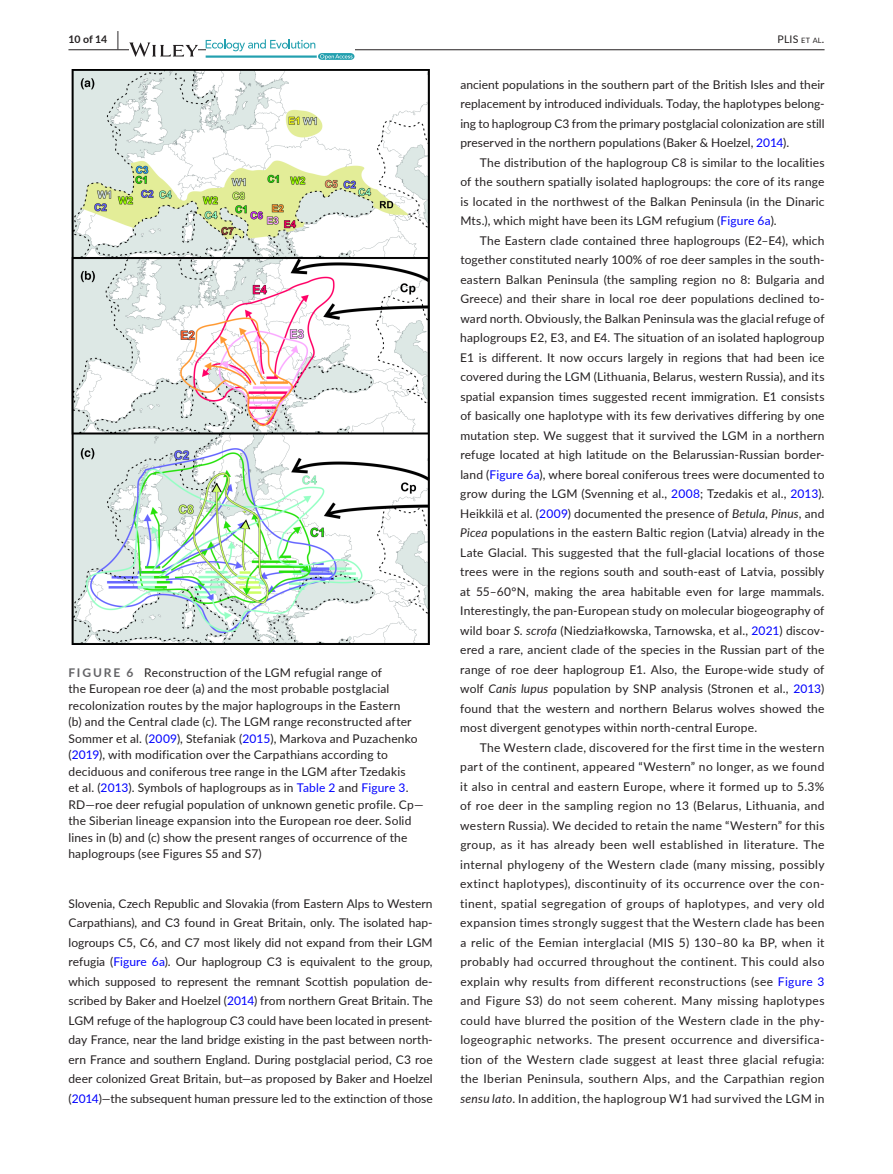
<style>
.page{position:relative;width:893px;height:1174px;background:#fff}
.page>*{position:absolute;margin:0;border:0;box-sizing:border-box;transform-origin:0 0}
.t1{font:12px/19.5px "Lato";letter-spacing:.015em;color:#231f20;text-align:justify}
.t2{font:10.5px "Lato";color:#231f20}
.t3{font:700 10.5px "Lato";color:#231f20}
.s1{font-size:19.5px}
.s2{font-size:7.35px}
.s3{font-weight:700;color:#636366}
.s4{color:#00f}
.s5{font-style:italic}
</style>
<div class="page">
<hr style="left:68px;top:49px;width:756px;height:1px;background:#231f20">
<svg style="left:129px;top:42px;width:69px;height:15px"></svg>
<svg style="left:206px;top:39px;width:148px;height:21px"></svg>
<div style="left:68px;top:69px;width:365px;height:575px;background:linear-gradient(to bottom,#fff,#fff)"></div>
<img style="left:72px;top:69px;width:357px;height:575px">
<p class="t3" style="left:68px;top:31px;width:52px">10 of 14 <span class="s1">|</span></p>
<p class="t2" style="left:778px;top:31px;width:48px">PLIS <span class="s2">et al</span>.</p>
<p class="t1" style="left:68px;top:663px;width:357px;line-height:16.5px;text-align:left"><span class="s3">FIGURE 6</span> Reconstruction of the LGM refugial range of<br>the European roe deer (a) and the most probable postglacial recolonization routes by the major haplogroups in the Eastern<br>(b) and the Central clade (c). The LGM range reconstructed after Sommer et al. (<span class="s4">2009</span>), Stefaniak (<span class="s4">2015</span>), Markova and Puzachenko (<span class="s4">2019</span>), with modification over the Carpathians according to deciduous and coniferous tree range in the LGM after Tzedakis<br>et al. (<span class="s4">2013</span>). Symbols of haplogroups as in <span class="s4">Table 2</span> and <span class="s4">Figure 3</span>.<br>RD—roe deer refugial population of unknown genetic profile. Cp— the Siberian lineage expansion into the European roe deer. Solid lines in (b) and (c) show the present ranges of occurrence of the haplogroups (see Figures S5 and S7)</p>
<p class="t1" style="left:68px;top:893px;width:366px">Slovenia, Czech Republic and Slovakia (from Eastern Alps to Western Carpathians), and C3 found in Great Britain, only. The isolated hap&shy;logroups C5, C6, and C7 most likely did not expand from their LGM refugia (<span class="s4">Figure 6a</span>). Our haplogroup C3 is equivalent to the group, which supposed to represent the remnant Scottish population de&shy;scribed by Baker and Hoelzel (<span class="s4">2014</span>) from northern Great Britain. The LGM refuge of the haplogroup C3 could have been located in present&shy;day France, near the land bridge existing in the past between north&shy;ern France and southern England. During postglacial period, C3 roe deer colonized Great Britain, but—as proposed by Baker and Hoelzel (<span class="s4">2014</span>)<span class="s5">—</span>the subsequent human pressure led to the extinction of those</p>
<p class="t1" style="left:460px;top:74px;width:366px">ancient populations in the southern part of the British Isles and their replacement by introduced individuals. Today, the haplotypes belong&shy;ing to haplogroup C3 from the primary postglacial colonization are still preserved in the northern populations (Baker &amp; Hoelzel, <span class="s4">2014</span>).</p>
<p class="t1" style="left:460px;top:152px;width:366px;text-indent:20px">The distribution of the haplogroup C8 is similar to the localities of the southern spatially isolated haplogroups: the core of its range is located in the northwest of the Balkan Peninsula (in the Dinaric Mts.), which might have been its LGM refugium (<span class="s4">Figure 6a</span>).</p>
<p class="t1" style="left:460px;top:230px;width:366px;text-indent:20px">The Eastern clade contained three haplogroups (E2–E4), which together constituted nearly 100% of roe deer samples in the south&shy;eastern Balkan Peninsula (the sampling region no 8: Bulgaria and Greece) and their share in local roe deer populations declined to&shy;ward north. Obviously, the Balkan Peninsula was the glacial refuge of haplogroups E2, E3, and E4. The situation of an isolated haplogroup E1 is different. It now occurs largely in regions that had been ice covered during the LGM (Lithuania, Belarus, western Russia), and its spatial expansion times suggested recent immigration. E1 consists of basically one haplotype with its few derivatives differing by one mutation step. We suggest that it survived the LGM in a northern refuge located at high latitude on the Belarussian-Russian border&shy;land (<span class="s4">Figure 6a</span>), where boreal coniferous trees were documented to grow during the LGM (Svenning et al., <span class="s4">2008</span>; Tzedakis et al., <span class="s4">2013</span>).<br>Heikkilä et al. (<span class="s4">2009</span>) documented the presence of <span class="s5">Betula</span>, <span class="s5">Pinus</span>, and <span class="s5">Picea</span> populations in the eastern Baltic region (Latvia) already in the Late Glacial. This suggested that the full-glacial locations of those trees were in the regions south and south-east of Latvia, possibly at 55–60°N, making the area habitable even for large mammals.<br>Interestingly, the pan-European study on molecular biogeography of wild boar <span class="s5">S. scrofa</span> (Niedziałkowska, Tarnowska, et al., <span class="s4">2021</span>) discov&shy;ered a rare, ancient clade of the species in the Russian part of the range of roe deer haplogroup E1. Also, the Europe-wide study of wolf <span class="s5">Canis lupus</span> population by SNP analysis (Stronen et al., <span class="s4">2013</span>) found that the western and northern Belarus wolves showed the most divergent genotypes within north-central Europe.</p>
<p class="t1" style="left:460px;top:737px;width:366px;text-indent:19px">The Western clade, discovered for the first time in the western part of the continent, appeared “Western” no longer, as we found it also in central and eastern Europe, where it formed up to 5.3% of roe deer in the sampling region no 13 (Belarus, Lithuania, and western Russia). We decided to retain the name “Western” for this group, as it has already been well established in literature. The internal phylogeny of the Western clade (many missing, possibly extinct haplotypes), discontinuity of its occurrence over the con&shy;tinent, spatial segregation of groups of haplotypes, and very old expansion times strongly suggest that the Western clade has been a relic of the Eemian interglacial (MIS 5) 130–80 ka BP, when it probably had occurred throughout the continent. This could also explain why results from different reconstructions (see <span class="s4">Figure 3 </span>and Figure S3) do not seem coherent. Many missing haplotypes could have blurred the position of the Western clade in the phy&shy;logeographic networks. The present occurrence and diversifica&shy;tion of the Western clade suggest at least three glacial refugia: the Iberian Peninsula, southern Alps, and the Carpathian region <span class="s5">sensu lato</span>. In addition, the haplogroup W1 had survived the LGM in</p>
</div>
